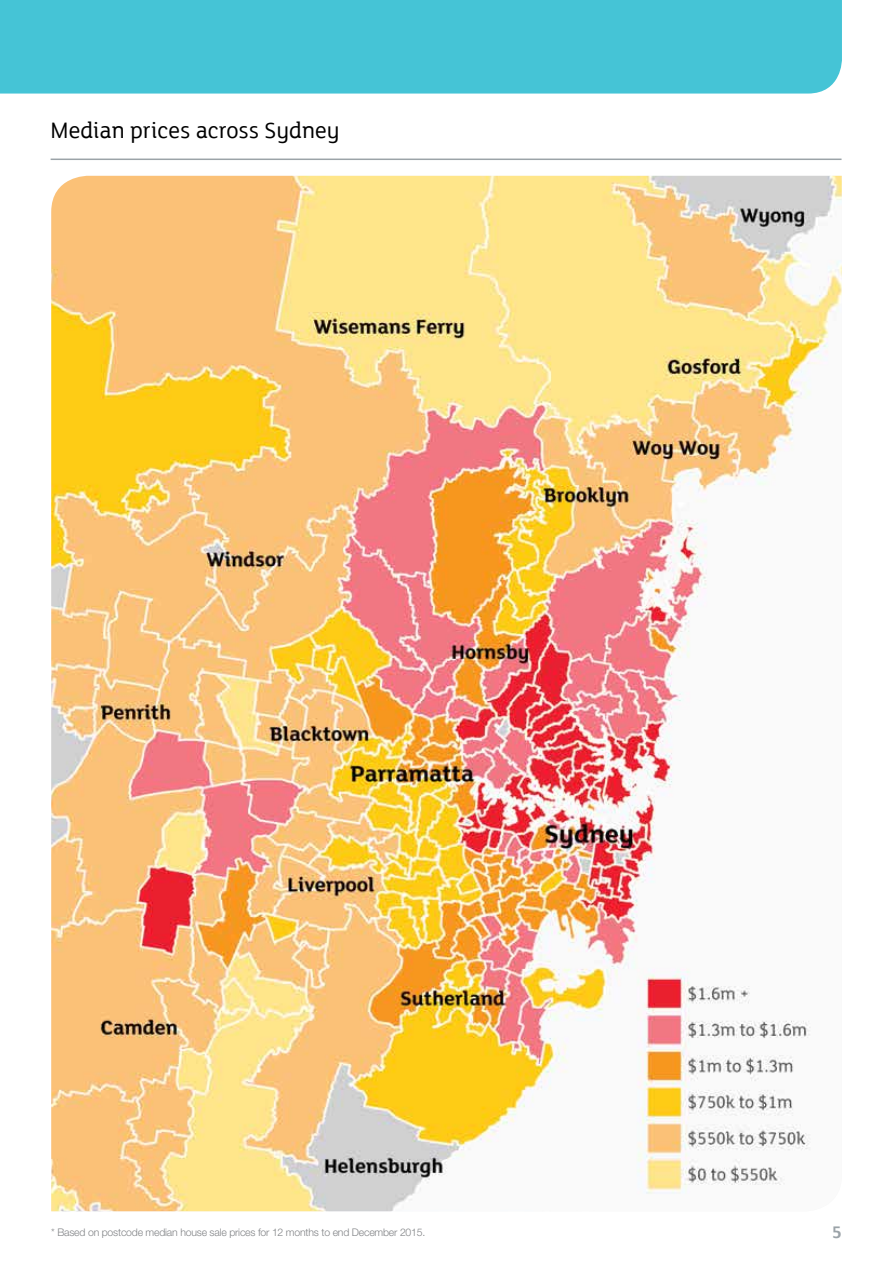
<style>
.page{position:relative;width:893px;height:1263px;background:#fff}
.page>*{position:absolute;margin:0;border:0;box-sizing:border-box;transform-origin:0 0}
.t1{font:24px "LJH Lighthouse";color:#000}
.t2{font:700 18px "LJH Lighthouse";color:#9ba3a8}
.t3{font:300 10.5px "Helvetica Neue";letter-spacing:-.02em;color:#818386}
</style>
<div class="page">
<div style="left:0;top:0;width:842px;height:94px;background:#45c4d6"></div>
<hr style="left:51px;top:159px;width:790px;height:1px;background:#9ba3a8">
<img style="left:51px;top:176px;width:791px;height:1035px">
<h1 class="t1" style="left:51px;top:115px;width:291px">Median prices across Sydney</h1>
<p class="t3" style="left:51px;top:1226px;width:376px">* Based on postcode median house sale prices for 12 months to end December 2015.</p>
<h2 class="t2" style="left:832px;top:1219px;width:12px">5</h2>
</div>
